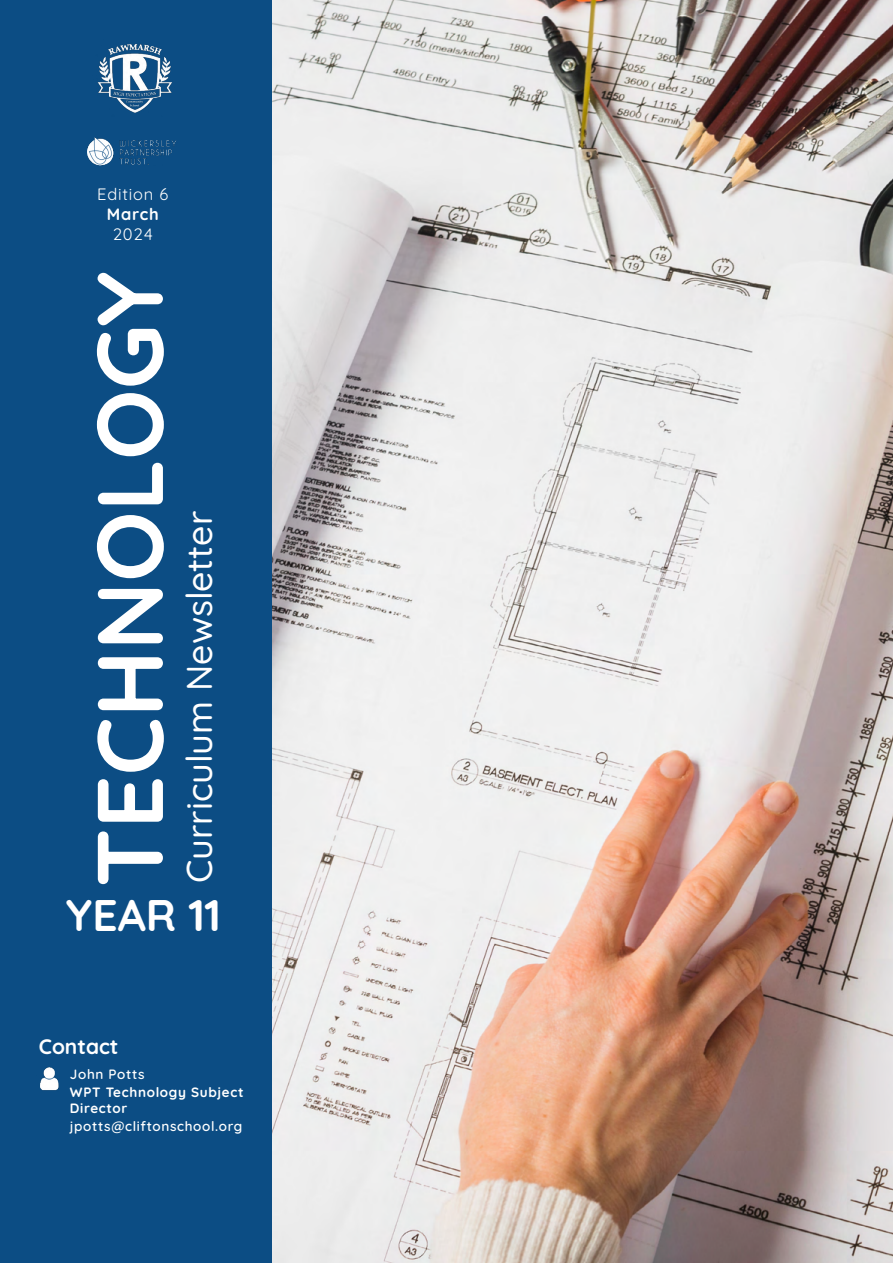
<style>
.page{position:relative;width:893px;height:1263px;background:#fff}
.page>*{position:absolute;margin:0;border:0;box-sizing:border-box;transform-origin:0 0}
.t1{font:700 93px "Quicksand";color:#fff}
.t2{font:700 44.25px "Quicksand";color:#fff}
.t3{font:500 36px "Quicksand";color:#fff}
.t4{font:700 21px "Quicksand";color:#fff}
.t5{font:16.5px "Quicksand";letter-spacing:.05em;color:#fff}
.t6{font:700 16.5px "Quicksand";letter-spacing:.05em;color:#fff}
.t7{font:600 13.5px "Quicksand";letter-spacing:.05em;color:#fff}
.t8{font:700 13.5px/16.2px "Quicksand";letter-spacing:.05em;color:#fff}
</style>
<div class="page">
<div style="left:0;top:0;width:272px;height:1263px;background:#0c4d84"></div>
<img style="left:88px;top:137px;width:88px;height:28px">
<img style="left:97px;top:44px;width:75px;height:69px">
<img style="left:272px;top:0;width:621px;height:1263px">
<img style="left:40px;top:1067px;width:19px;height:24px">
<p class="t5" style="left:97px;top:182px;width:73px">Edition 6</p>
<p class="t6" style="left:107px;top:201px;width:54px">March</p>
<p class="t5" style="left:113px;top:221px;width:42px">2024</p>
<h1 class="t1" style="left:58px;top:887px;width:617px;rotate:-90deg">TECHNOLOGY</h1>
<h3 class="t3" style="left:171px;top:883px;width:374px;rotate:-90deg">Curriculum Newsletter</h3>
<h2 class="t2" style="left:66px;top:881px;width:156px">YEAR 11</h2>
<h3 class="t4" style="left:39px;top:1030px;width:81px">Contact</h3>
<p class="t7" style="left:70px;top:1064px;width:76px">John Potts</p>
<p class="t8" style="left:70px;top:1083px;width:175px">WPT Technology Subject<br>Director</p>
<p class="t7" style="left:70px;top:1116px;width:174px">jpotts@cliftonschool.org</p>
</div>
